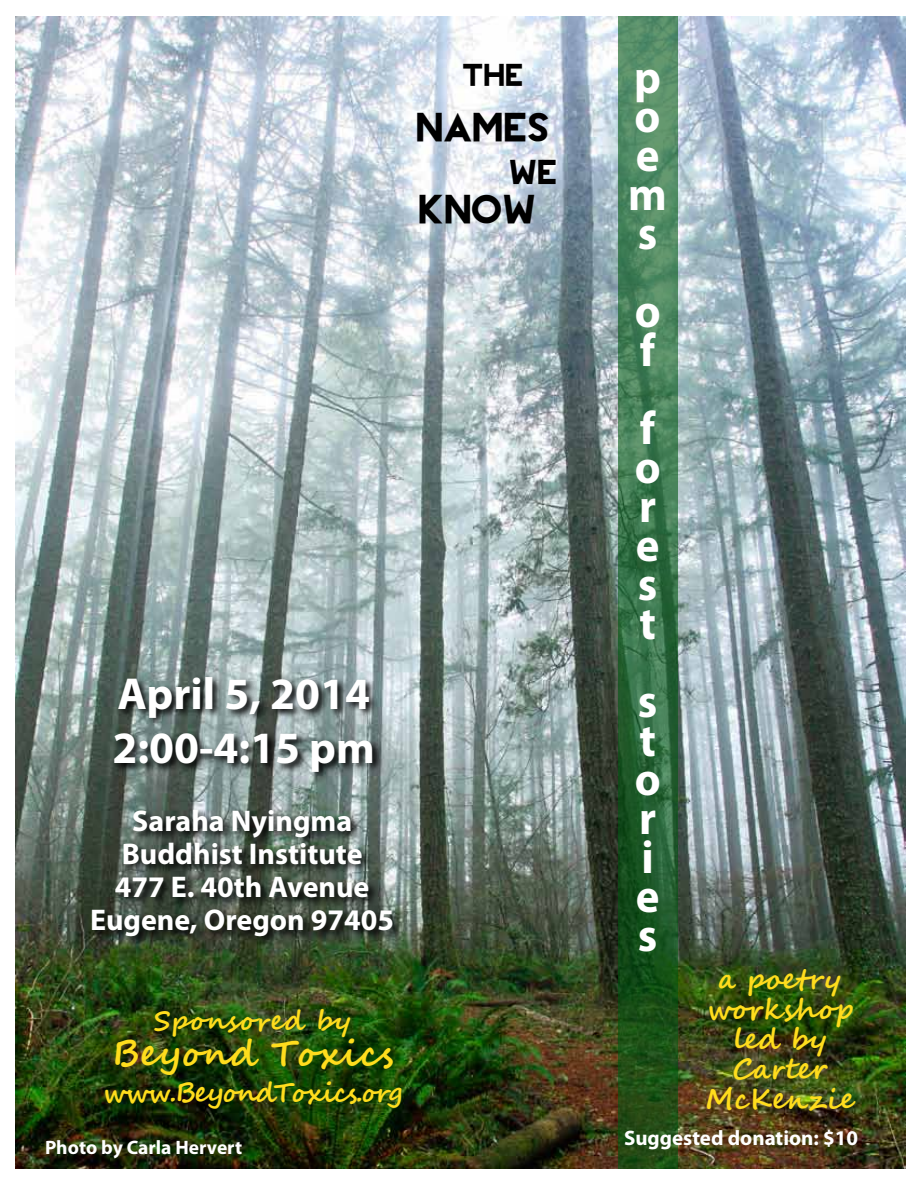
<style>
.page{position:relative;width:918px;height:1188px;background:#fff}
.page>*{position:absolute;margin:0;border:0;box-sizing:border-box;transform-origin:0 0}
.t1{font:700 46.8px/39px "Myriad Pro";color:#fff;scale:.96 1}
.t2{font:700 45px/54px "Myriad Pro";color:#fff}
.t3{font:39px "REVOLUTION";color:#000}
.t4{font:700 36px "Segoe Script";letter-spacing:.01em;color:#ffdd1d}
.t5{font:33px "REVOLUTION";color:#000}
.t6{font:700 30px/33px "Myriad Pro";color:#fff;text-align:center}
.t7{font:30px "REVOLUTION";color:#000}
.t8{font:700 28.5px/30px "Segoe Script";color:#ffdd1d;text-align:center}
.t9{font:700 27px "Segoe Script";letter-spacing:-.05em;color:#ffdd1d}
.t10{font:700 27px "Segoe Script";letter-spacing:.025em;color:#ffdd1d}
.t11{font:700 21px "Myriad Pro";color:#fff}
.t12{font:700 19.5px "Myriad Pro";color:#fff}
</style>
<div class="page">
<img style="left:15px;top:16px;width:890px;height:1153px">
<svg style="left:618px;top:16px;width:59px;height:1153px;background:#376f43"></svg>
<svg style="left:112px;top:675px;width:271px;height:107px;background:#64716f"></svg>
<svg style="left:90px;top:807px;width:313px;height:139px;background:#455047"></svg>
<p class="t7" style="left:462px;top:49px;width:63px">THE</p>
<h3 class="t3" style="left:416px;top:94px;width:135px">NAMES</h3>
<p class="t5" style="left:509px;top:144px;width:50px">WE</p>
<h3 class="t3" style="left:418px;top:176px;width:119px">KNOW</h3>
<h2 class="t2" style="left:112px;top:665px;width:264px">April 5, 2014<br>2:00-4:15 pm</h2>
<p class="t6" style="left:90px;top:803px;width:305px">Saraha Nyingma<br>Buddhist Institute<br>477 E. 40th Avenue<br>Eugene, Oregon 97405</p>
<p class="t10" style="left:154px;top:998px;width:199px">Sponsored by</p>
<p class="t4" style="left:112px;top:1024px;width:283px">Beyond Toxics</p>
<p class="t9" style="left:103px;top:1070px;width:302px">www.BeyondToxics.org</p>
<h1 class="t1" style="left:628px;top:56px;width:42px">p o e m s</h1>
<h1 class="t1" style="left:635px;top:290px;width:29px">o f</h1>
<h1 class="t1" style="left:635px;top:407px;width:29px;text-align:justify">f o r e s t</h1>
<h1 class="t1" style="left:635px;top:680px;width:29px">s t o r i e s</h1>
<p class="t8" style="left:705px;top:965px;width:151px">a poetry workshop led by<br>Carter<br>McKenzie</p>
<p class="t12" style="left:45px;top:1134px;width:199px">Photo by Carla Hervert</p>
<p class="t11" style="left:624px;top:1124px;width:236px">Suggested donation: $10</p>
</div>
